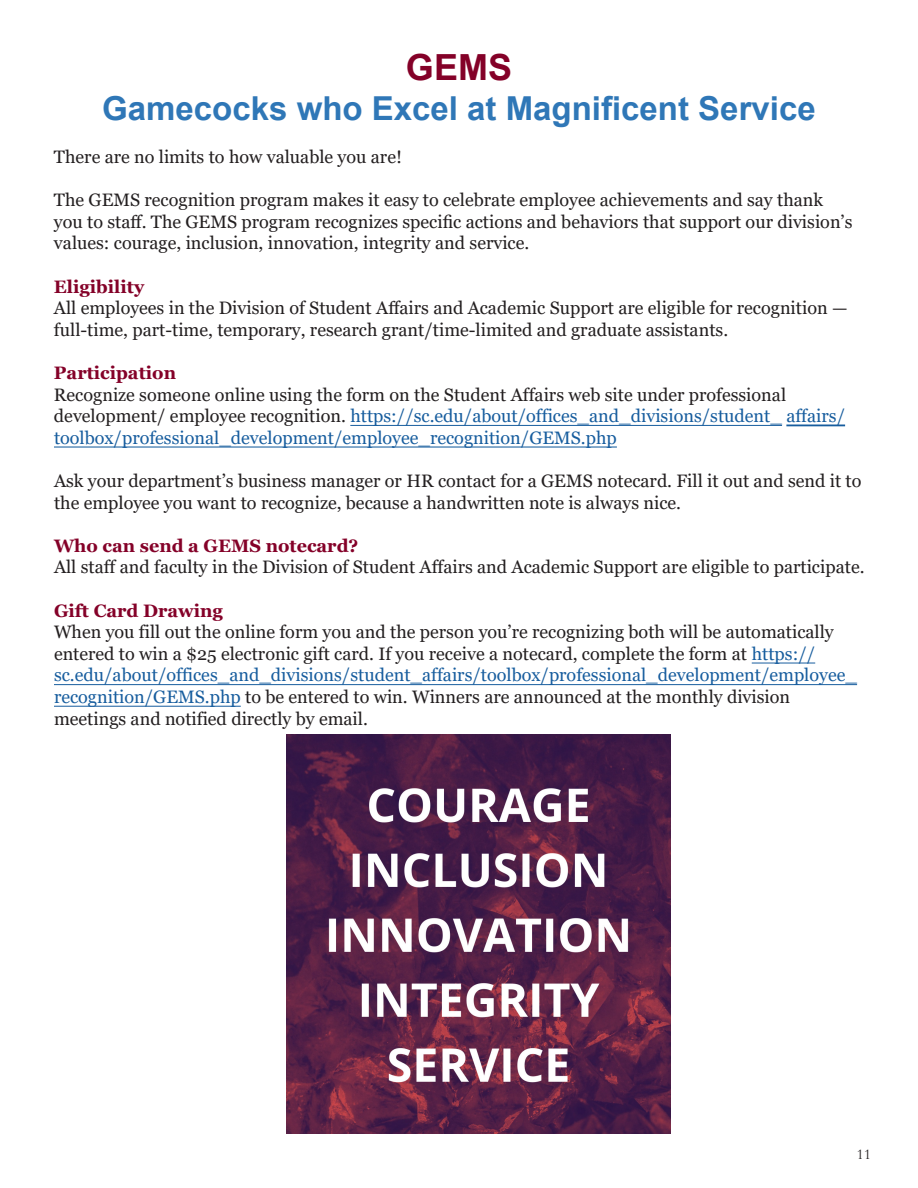
<style>
.page{position:relative;width:918px;height:1188px;background:#fff}
.page>*{position:absolute;margin:0;border:0;box-sizing:border-box;transform-origin:0 0}
.t1{font:700 36px "Arial";color:#840128}
.t2{font:700 33px "Arial";color:#2f77b7}
.t3{font:18px/21.6px "Georgia";color:#231f20}
.t4{font:18px/21.6px "Georgia";color:#175d9e}
.t5{font:15px "Garamond";color:#231f20}
.s1{font-weight:700;color:#840128}
.s2{color:#231f20}
.s3{color:#175d9e}
</style>
<div class="page">
<img style="left:286px;top:734px;width:385px;height:400px">
<hr style="left:350px;top:425px;width:432px;height:1px;background:#175d9e">
<hr style="left:786px;top:425px;width:59px;height:1px;background:#175d9e">
<hr style="left:54px;top:447px;width:563px;height:1px;background:#175d9e">
<hr style="left:752px;top:663px;width:63px;height:1px;background:#175d9e">
<hr style="left:54px;top:684px;width:803px;height:1px;background:#175d9e">
<hr style="left:54px;top:706px;width:187px;height:1px;background:#175d9e">
<p class="t1" style="left:406px;top:42px;width:108px">GEMS</p>
<p class="t2" style="left:102px;top:85px;width:715px">Gamecocks who Excel at Magnificent Service</p>
<p class="t3" style="left:54px;top:146px;width:349px">There are no limits to how valuable you are!</p>
<p class="t3" style="left:54px;top:190px;width:800px">The GEMS recognition program makes it easy to celebrate employee achievements and say thank you to staff. The GEMS program recognizes specific actions and behaviors that support our division’s values: courage, inclusion, innovation, integrity and service.</p>
<p class="t3" style="left:54px;top:276px;width:795px"><span class="s1">Eligibility<br></span>All employees in the Division of Student Affairs and Academic Support are eligible for recognition — full-time, part-time, temporary, research grant/time-limited and graduate assistants.</p>
<p class="t4" style="left:54px;top:362px;width:793px"><span class="s1">Participation<br></span><span class="s2">Recognize someone online using the form on the Student Affairs web site under professional development/ employee recognition.</span> https://sc.edu/about/offices_and_divisions/student_ affairs/ toolbox/professional_development/employee_recognition/GEMS.php</p>
<p class="t3" style="left:54px;top:470px;width:809px">Ask your department’s business manager or HR contact for a GEMS notecard. Fill it out and send it to the employee you want to recognize, because a handwritten note is always nice.</p>
<p class="t3" style="left:54px;top:535px;width:812px"><span class="s1">Who can send a GEMS notecard?<br></span>All staff and faculty in the Division of Student Affairs and Academic Support are eligible to participate.</p>
<p class="t3" style="left:54px;top:600px;width:804px"><span class="s1">Gift Card Drawing<br></span>When you fill out the online form you and the person you’re recognizing both will be automatically entered to win a $25 electronic gift card. If you receive a notecard, complete the form at <span class="s3">https:// sc.edu/about/offices_and_divisions/student_affairs/toolbox/professional_development/employee_ recognition/GEMS.php</span> to be entered to win. Winners are announced at the monthly division meetings and notified directly by email.</p>
<p class="t5" style="left:857px;top:1145px;width:16px">11</p>
</div>
